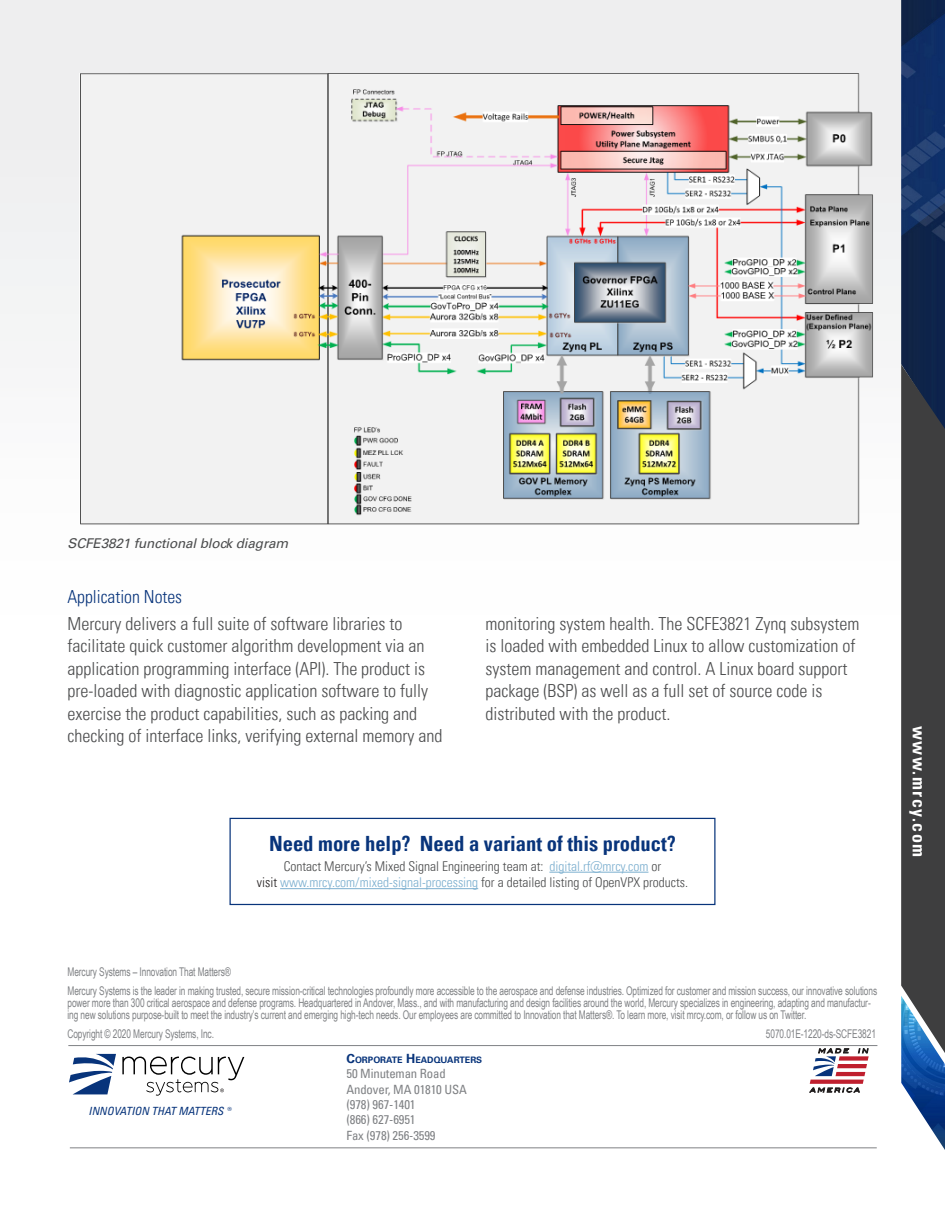
<style>
.page{position:relative;width:945px;height:1215px;background:#fff}
.page>*{position:absolute;margin:0;border:0;box-sizing:border-box;transform-origin:0 0}
.Body_paragraph_headi{font:700 condensed 21px "Univers LT Pro";color:#08347b}
.Body_text{font:300 condensed 18px/22.5px "Univers LT Pro";color:#4b4c4d}
.Body_paragraph_headi-2{font:300 condensed 18px "Univers LT Pro";color:#08347b}
.t1{font:700 condensed 18px "Univers LT Pro";letter-spacing:.08em;color:#fff}
.Body_text-2{font:300 condensed 13.5px/16.5px "Univers LT Pro";color:#4b4c4d;text-align:center}
.Figure_caption{font:italic 13.5px "Univers LT Pro 55";letter-spacing:-.01em;color:#4b4c4d}
.t2{font:condensed 12.75px/15.3px "Univers LT Pro";letter-spacing:-.01em;color:#808285}
.t3{font:12px/19.2px "Arial Narrow";letter-spacing:-.01em;color:#808285;scale:.85 1}
.t4{font:italic condensed 11.4px "Univers LT Pro";color:#08347b}
.t5{font:700 8.85px "Univers LT Pro 65";color:#08347b}
.s1{color:#7cafcf}
.s2{color:#231f20}
.s3{font-size:12.75px}
</style>
<div class="page">
<div style="left:0;top:0;width:901px;height:655px;background:linear-gradient(to right,#f8f8f8,#f9f9f9)"></div>
<hr style="left:68px;top:1045px;width:809px;height:1px;background:#808285">
<hr style="left:70px;top:1147px;width:807px;height:1px;background:#808285">
<svg style="left:810px;top:1049px;width:59px;height:43px"></svg>
<svg style="left:69px;top:1054px;width:47px;height:40px"></svg>
<svg style="left:122px;top:1057px;width:122px;height:39px"></svg>
<img style="left:901px;top:0;width:44px;height:365px">
<img style="left:902px;top:1085px;width:43px;height:65px">
<svg style="left:901px;top:365px;width:44px;height:720px;background:#3c434c"></svg>
<img style="left:64px;top:63px;width:819px;height:471px">
<hr style="left:549px;top:872px;width:99px;height:1px;background:#7cafcf">
<hr style="left:280px;top:888px;width:198px;height:1px;background:#7cafcf">
<div style="left:230px;top:818px;width:485px;height:87px;border:1px solid #08347b"></div>
<p class="Figure_caption" style="left:68px;top:534px;width:222px">SCFE3821 functional block diagram</p>
<p class="Body_paragraph_headi-2" style="left:68px;top:584px;width:116px">Application Notes</p>
<p class="Body_text" style="left:68px;top:611px;width:376px">Mercury delivers a full suite of software libraries to facilitate quick customer algorithm development via an application programming interface (API). The product is pre-loaded with diagnostic application software to fully exercise the product capabilities, such as packing and checking of interface links, verifying external memory and</p>
<p class="Body_text" style="left:486px;top:611px;width:375px">monitoring system health. The SCFE3821 Zynq subsystem is loaded with embedded Linux to allow customization of system management and control. A Linux board support package (BSP) as well as a full set of source code is distributed with the product.</p>
<p class="Body_paragraph_headi" style="left:269px;top:830px;width:408px">Need more help? Need a variant of this product?</p>
<p class="Body_text-2" style="left:257px;top:857px;width:433px">Contact Mercury’s Mixed Signal Engineering team at: <span class="s1">digital.rf@mrcy.com</span> or<br><span class="s2">visit</span> <span class="s1">www.mrcy.com/mixed-signal-processing</span> for a detailed listing of OpenVPX products.</p>
<p class="t3" style="left:68px;top:962px;width:954px">Mercury Systems – Innovation That Matters®<br>Mercury Systems is the leader in making trusted, secure mission-critical technologies profoundly more accessible to the aerospace and defense industries. Optimized for customer and mission success, our innovative solutions</p>
<p class="t3" style="left:68px;top:997px;width:947px;line-height:12px">power more than 300 critical aerospace and defense programs. Headquartered in Andover, Mass., and with manufacturing and design facilities around the world, Mercury specializes in engineering, adapting and manufactur&shy;ing new solutions purpose-built to meet the industry’s current and emerging high-tech needs. Our employees are committed to Innovation that Matters®. To learn more, visit mrcy.com, or follow us on Twitter.</p>
<p class="t3" style="left:68px;top:1024px;width:174px">Copyright © 2020 Mercury Systems, Inc.</p>
<p class="t3" style="left:766px;top:1024px;width:131px">5070.01E-1220-ds-SCFE3821</p>
<p class="t4" style="left:89px;top:1104px;width:143px">INNOVATION THAT MATTERS ®</p>
<p class="t5" style="left:346px;top:1054px;width:137px"><span class="s3">C</span>ORPORATE <span class="s3">H</span>EADQUARTERS</p>
<p class="t2" style="left:346px;top:1066px;width:122px">50 Minuteman Road<br>Andover, MA 01810 USA (978) 967-1401<br>(866) 627-6951<br>Fax (978) 256-3599</p>
<h2 class="t1" style="left:930px;top:726px;width:133px;rotate:90deg">www.mrcy.com</h2>
</div>
